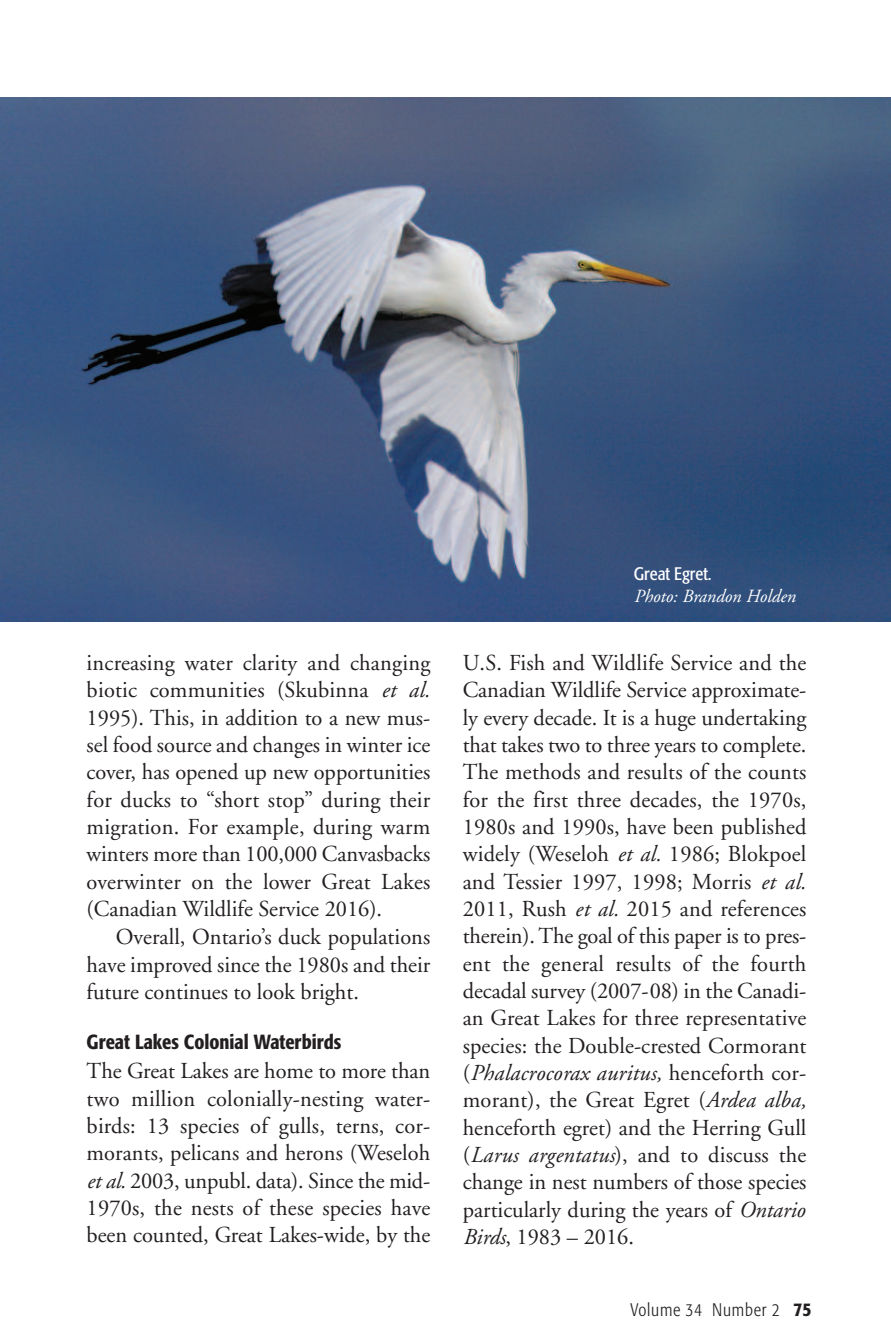
<style>
.page{position:relative;width:891px;height:1337px;background:#fff}
.page>*{position:absolute;margin:0;border:0;box-sizing:border-box;transform-origin:0 0}
.t1{font:22.72px/27.2px "Adobe Garamond";color:#231f20;text-align:justify}
.t2{font:500 condensed 20.25px "Formata";color:#231f20}
.t3{font:italic 18.45px "Adobe Garamond";color:#fff}
.t4{font:300 condensed 18px "Formata";letter-spacing:.045em;color:#231f20}
.t5{font:condensed 18px "Formata";color:#fff}
.s1{font-style:italic}
.s2{font-weight:500;font-size:19.12px}
</style>
<div class="page">
<img style="left:1px;top:97px;width:890px;height:524px">
<p class="t1" style="left:87px;top:651px;width:345px">increasing water clarity and changing biotic communities (Skubinna <span class="s1">et al.<br></span>1995). This, in addition to a new mus&shy;sel food source and changes in winter ice cover, has opened up new opportunities for ducks to “short stop” during their migration. For example, during warm winters more than 100,000 Canvasbacks overwinter on the lower Great Lakes (Canadian Wildlife Service 2016).</p>
<p class="t1" style="left:87px;top:925px;width:345px;text-indent:29px">Overall, Ontario’s duck populations have improved since the 1980s and their future continues to look bright.</p>
<p class="t2" style="left:87px;top:1033px;width:256px">Great Lakes Colonial Waterbirds</p>
<p class="t1" style="left:87px;top:1059px;width:345px">The Great Lakes are home to more than two million colonially-nesting water&shy;birds: 13 species of gulls, terns, cor&shy;morants, pelicans and herons (Weseloh <span class="s1">et al.</span> 2003, unpubl. data). Since the mid-1970s, the nests of these species have been counted, Great Lakes-wide, by the</p>
<p class="t5" style="left:634px;top:565px;width:79px">Great Egret.</p>
<p class="t3" style="left:634px;top:589px;width:163px">Photo: Brandon Holden</p>
<p class="t1" style="left:463px;top:651px;width:345px">U.S. Fish and Wildlife Service and the Canadian Wildlife Service approximate&shy;ly every decade. It is a huge undertaking that takes two to three years to complete.<br>The methods and results of the counts for the first three decades, the 1970s, 1980s and 1990s, have been published widely (Weseloh <span class="s1">et al.</span> 1986; Blokpoel and Tessier 1997, 1998; Morris <span class="s1">et al.<br></span>2011, Rush <span class="s1">et al.</span> 2015 and references therein). The goal of this paper is to pres&shy;ent the general results of the fourth decadal survey (2007-08) in the Canadi&shy;an Great Lakes for three representative species: the Double-crested Cormorant (<span class="s1">Phalacrocorax auritus,</span> henceforth cor&shy;morant), the Great Egret (<span class="s1">Ardea alba, </span>henceforth egret) and the Herring Gull (<span class="s1">Larus argentatus</span>), and to discuss the change in nest numbers of those species particularly during the years of <span class="s1">Ontario Birds</span>, 1983 – 2016.</p>
<p class="t4" style="left:630px;top:1302px;width:182px">Volume 34 Number 2 <span class="s2">75</span></p>
</div>
